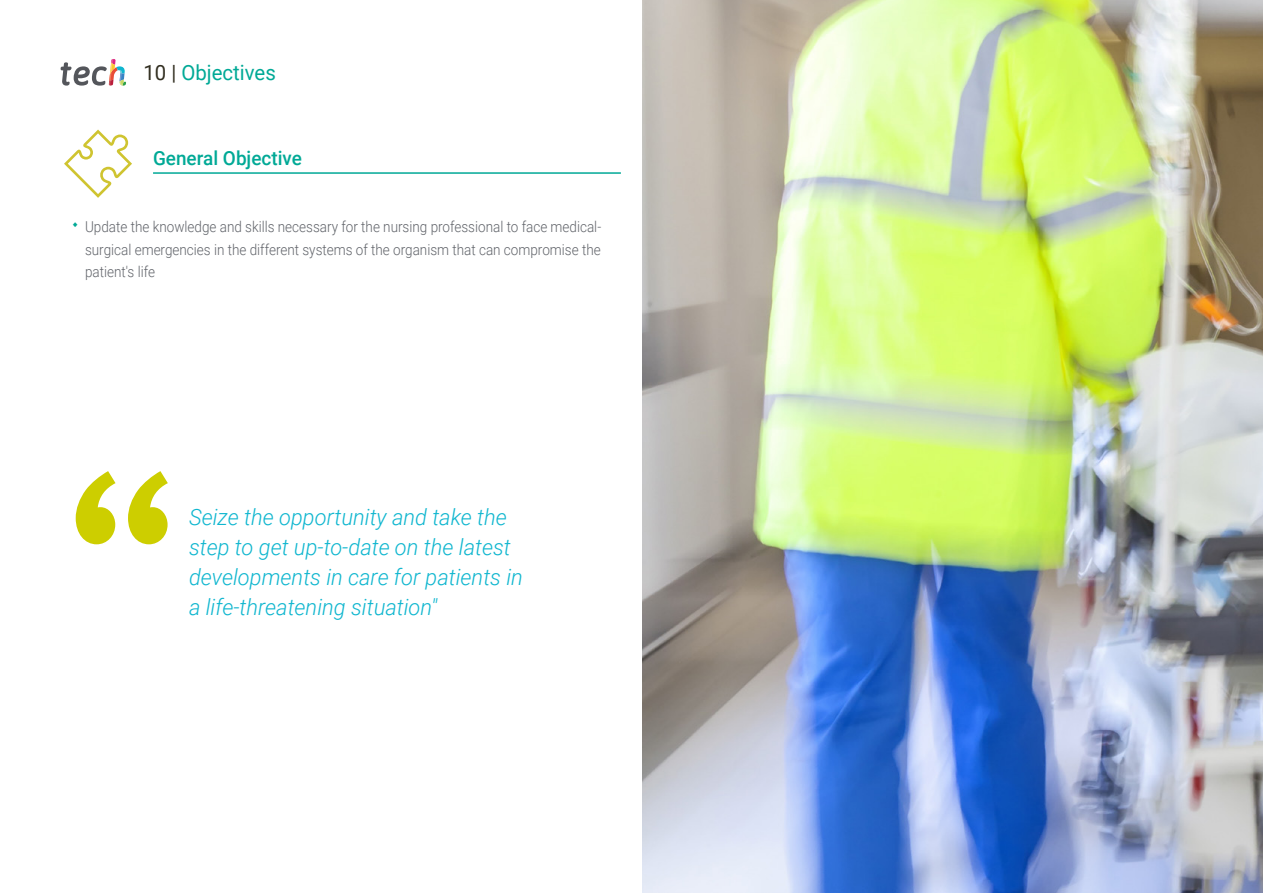
<style>
.page{position:relative;width:1263px;height:893px;background:#fff}
.page>*{position:absolute;margin:0;border:0;box-sizing:border-box;transform-origin:0 0}
.t1{font:italic 300 22.5px/30px "Roboto";color:#0fb6cf}
.t2{font:21px "Roboto";color:#00a996}
.t3{font:500 19.5px "Roboto";color:#00a996}
.t4{font:300 15px/22.5px "Roboto";color:#61646a;text-align:justify;scale:.9 1}
.s1{color:#312e20}
</style>
<div class="page">
<hr style="left:153px;top:173px;width:468px;height:1px;background:#00a996">
<svg style="left:64px;top:130px;width:68px;height:68px"></svg>
<img style="left:642px;top:0;width:621px;height:893px">
<svg style="left:61px;top:59px;width:65px;height:27px"></svg>
<svg style="left:76px;top:471px;width:92px;height:73px"></svg>
<h2 class="t2" style="left:144px;top:57px;width:134px"><span class="s1">10 |</span> Objectives</h2>
<h3 class="t3" style="left:153px;top:144px;width:150px">General Objective</h3>
<p class="t4" style="left:85px;top:215px;width:575px">Update the knowledge and skills necessary for the nursing professional to face medical&shy;surgical emergencies in the different systems of the organism that can compromise the patient's life</p>
<h1 class="t1" style="left:189px;top:501px;width:335px">Seize the opportunity and take the step to get up-to-date on the latest developments in care for patients in a life-threatening situation"</h1>
</div>
